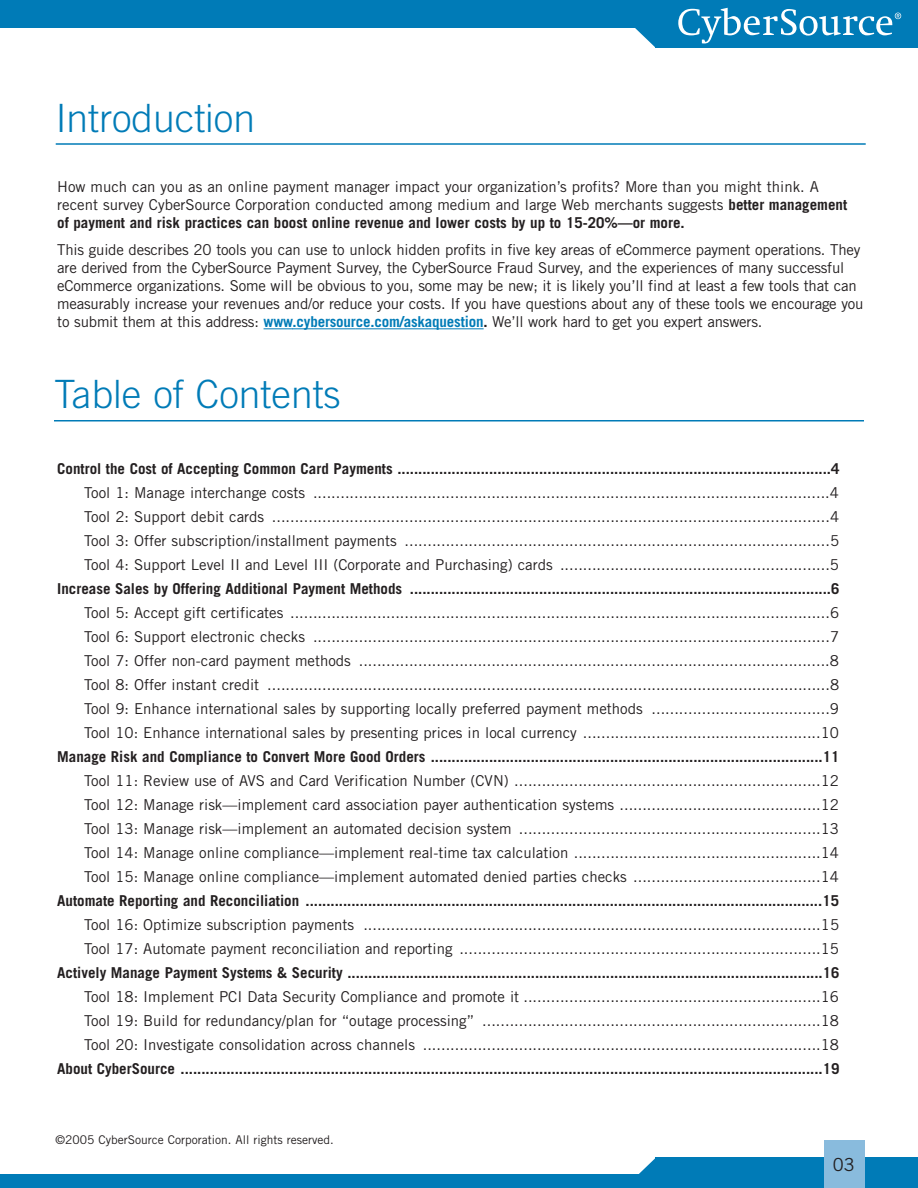
<style>
.page{position:relative;width:918px;height:1188px;background:#fff}
.page>*{position:absolute;margin:0;border:0;box-sizing:border-box;transform-origin:0 0}
.t1{font:300 39px "Trade Gothic";color:#007bb7}
.t2{font:18px "Trade Gothic";color:#231f20}
.t3{font:15px/24px "Trade Gothic";color:#231f20;text-align:justify}
.t4{font:700 15px "Trade Gothic";color:#231f20}
.t5{font:12px "Trade Gothic";color:#231f20}
.s1{font-weight:700}
.s2{font-weight:700;color:#007bb7}
</style>
<div class="page">
<div style="left:0;top:0;width:665px;height:28px;background:#007bb7"></div>
<svg style="left:635px;top:28px;width:21px;height:20px"></svg>
<div style="left:656px;top:1158px;width:262px;height:30px;background:#007bb7"></div>
<div style="left:0;top:1174px;width:663px;height:14px;background:#007bb7"></div>
<svg style="left:639px;top:1158px;width:17px;height:16px"></svg>
<div style="left:824px;top:1140px;width:40px;height:48px;background:#89bbdd"></div>
<div style="left:656px;top:0;width:262px;height:48px;background:#007bb7"></div>
<svg style="left:678px;top:8px;width:223px;height:35px"></svg>
<hr style="left:54px;top:420px;width:810px;height:2px;background:#007bb7">
<svg style="left:264px;top:328px;width:29px;height:1px"></svg>
<hr style="left:293px;top:328px;width:63px;height:1px;background:#007bb7">
<hr style="left:356px;top:328px;width:128px;height:1px;background:#007bb7">
<hr style="left:56px;top:143px;width:810px;height:2px;background:#007bb7">
<h1 class="t1" style="left:56px;top:103px;width:201px">Introduction</h1>
<p class="t3" style="left:57px;top:179px;width:792px;line-height:18px;text-align:left">How much can you as an online payment manager impact your organization’s profits? More than you might think. A recent survey CyberSource Corporation conducted among medium and large Web merchants suggests <span class="s1">better management of payment and risk practices can boost online revenue and lower costs by up to 15-20%—or more.</span></p>
<p class="t3" style="left:57px;top:242px;width:808px;line-height:18px;text-align:left">This guide describes 20 tools you can use to unlock hidden profits in five key areas of eCommerce payment operations. They are derived from the CyberSource Payment Survey, the CyberSource Fraud Survey, and the experiences of many successful eCommerce organizations. Some will be obvious to you, some may be new; it is likely you’ll find at least a few tools that can measurably increase your revenues and/or reduce your costs. If you have questions about any of these tools we encourage you to submit them at this address: <span class="s2">www.cybersource.com/askaquestion</span><span class="s1">.</span> We’ll work hard to get you expert answers.</p>
<h1 class="t1" style="left:54px;top:380px;width:288px">Table of Contents</h1>
<p class="t4" style="left:57px;top:463px;width:784px">Control the Cost of Accepting Common Card Payments ........................................................................................................4</p>
<p class="t3" style="left:84px;top:482px;width:756px">Tool 1: Manage interchange costs .................................................................................................................4<br>Tool 2: Support debit cards ..........................................................................................................................4<br>Tool 3: Offer subscription/installment payments .............................................................................................5<br>Tool 4: Support Level II and Level III (Corporate and Purchasing) cards ...........................................................5</p>
<p class="t4" style="left:57px;top:583px;width:784px">Increase Sales by Offering Additional Payment Methods .....................................................................................................6</p>
<p class="t3" style="left:84px;top:602px;width:756px">Tool 5: Accept gift certificates ......................................................................................................................6<br>Tool 6: Support electronic checks .................................................................................................................7<br>Tool 7: Offer non-card payment methods .......................................................................................................8<br>Tool 8: Offer instant credit ...........................................................................................................................8<br>Tool 9: Enhance international sales by supporting locally preferred payment methods .......................................9<br>Tool 10: Enhance international sales by presenting prices in local currency ....................................................10</p>
<p class="t4" style="left:57px;top:751px;width:784px">Manage Risk and Compliance to Convert More Good Orders ..............................................................................................11</p>
<p class="t3" style="left:84px;top:770px;width:756px">Tool 11: Review use of AVS and Card Verification Number (CVN) ...................................................................12<br>Tool 12: Manage risk—implement card association payer authentication systems ............................................12<br>Tool 13: Manage risk—implement an automated decision system ..................................................................13<br>Tool 14: Manage online compliance—implement real-time tax calculation ......................................................14<br>Tool 15: Manage online compliance—implement automated denied parties checks .........................................14</p>
<p class="t4" style="left:57px;top:895px;width:783px">Automate Reporting and Reconciliation ............................................................................................................................15</p>
<p class="t3" style="left:84px;top:914px;width:756px">Tool 16: Optimize subscription payments ....................................................................................................15<br>Tool 17: Automate payment reconciliation and reporting ...............................................................................15</p>
<p class="t4" style="left:57px;top:967px;width:784px">Actively Manage Payment Systems &amp; Security ..................................................................................................................16</p>
<p class="t3" style="left:84px;top:986px;width:756px">Tool 18: Implement PCI Data Security Compliance and promote it .................................................................16<br>Tool 19: Build for redundancy/plan for “outage processing” ..........................................................................18<br>Tool 20: Investigate consolidation across channels .......................................................................................18</p>
<p class="t4" style="left:57px;top:1063px;width:784px">About CyberSource ..........................................................................................................................................................19</p>
<p class="t5" style="left:56px;top:1135px;width:280px">©2005 CyberSource Corporation. All rights reserved.</p>
<p class="t2" style="left:833px;top:1158px;width:23px">03</p>
</div>
